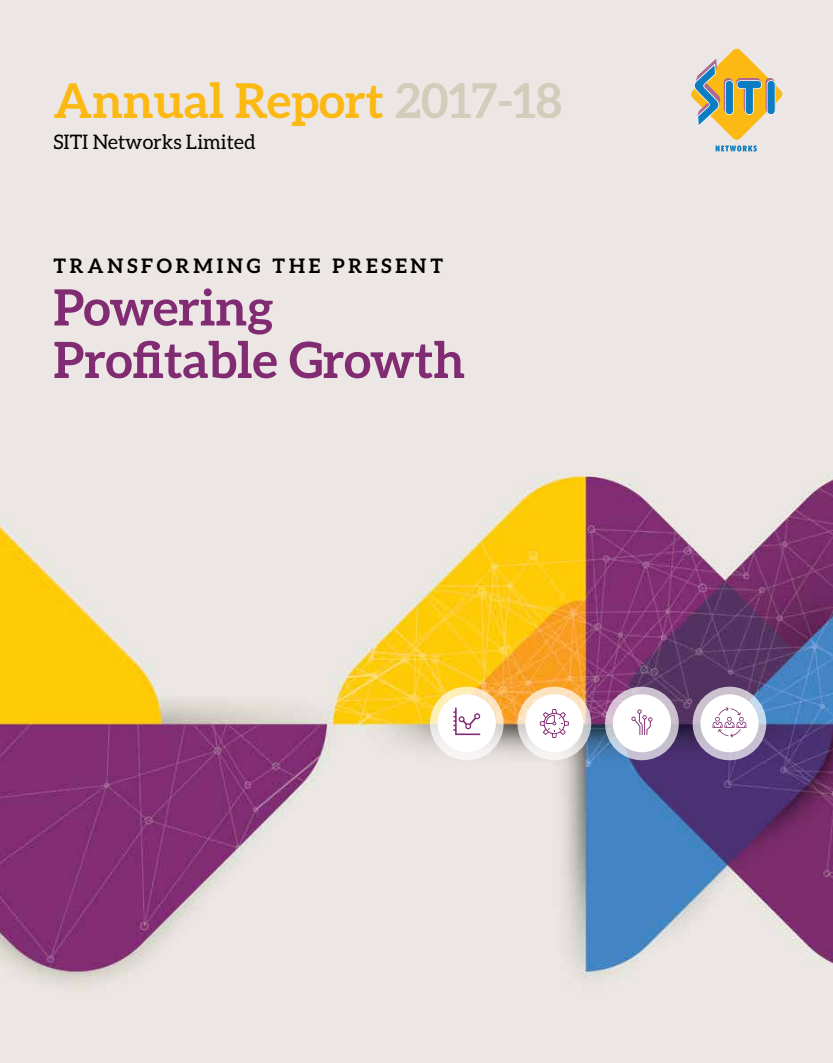
<style>
.page{position:relative;width:833px;height:1063px;background:#fff}
.page>*{position:absolute;margin:0;border:0;box-sizing:border-box;transform-origin:0 0}
.t1{font:700 50px/52.5px "Aleo";color:#812c72}
.t2{font:700 48.12px "Aleo";color:#fdb913}
.t3{font:700 20px "Aleo";letter-spacing:.19em;color:#000}
.t4{font:20px "Aleo";color:#000}
.s1{color:#d1cdbb}
</style>
<div class="page">
<img style="left:0;top:0;width:833px;height:1063px">
<svg style="left:691px;top:48px;width:91px;height:103px;background:#ccc39b"></svg>
<svg style="left:430px;top:687px;width:73px;height:73px"></svg>
<div style="left:438px;top:694px;width:58px;height:58px;background:#fff;border-radius:50%"></div>
<svg style="left:453px;top:708px;width:27px;height:27px"></svg>
<svg style="left:517px;top:687px;width:74px;height:73px"></svg>
<div style="left:525px;top:694px;width:58px;height:58px;background:#fff;border-radius:50%"></div>
<svg style="left:540px;top:709px;width:29px;height:29px"></svg>
<svg style="left:605px;top:687px;width:74px;height:73px;background:#c8c1d1"></svg>
<div style="left:613px;top:694px;width:58px;height:58px;background:#fff;border-radius:50%"></div>
<svg style="left:631px;top:709px;width:21px;height:26px"></svg>
<svg style="left:692px;top:687px;width:74px;height:73px;background:#c5c0d1"></svg>
<div style="left:700px;top:694px;width:58px;height:58px;background:#fff;border-radius:50%"></div>
<svg style="left:712px;top:707px;width:34px;height:31px"></svg>
<p class="t2" style="left:53px;top:73px;width:510px">Annual Report <span class="s1">2017-18</span></p>
<p class="t4" style="left:53px;top:131px;width:204px">Siti Networks Limited</p>
<p class="t3" style="left:53px;top:254px;width:18px">Trans</p>
<p class="t3" style="left:141px;top:254px;width:104px">for ming</p>
<p class="t3" style="left:272px;top:254px;width:172px">The Pr esen t</p>
<p class="t1" style="left:53px;top:280px;width:413px">Powering<br>Profitable Growth</p>
</div>
